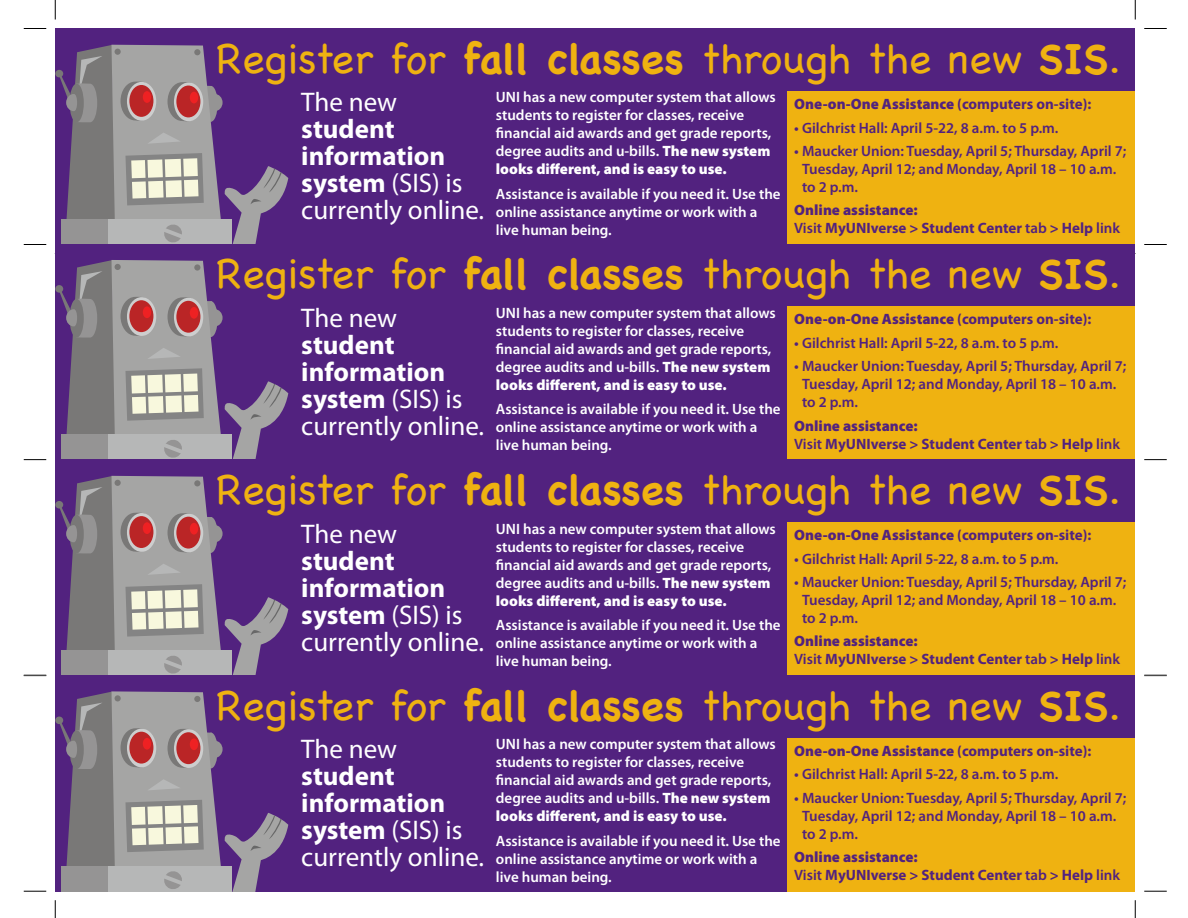
<style>
.page{position:relative;width:1188px;height:918px;background:#fff}
.page>*{position:absolute;margin:0;border:0;box-sizing:border-box;transform-origin:0 0}
.t1{font:42px "Chalkboard";color:#efb211}
.t2{font:700 27px/27px "Myriad Pro";color:#fff}
.t3{font:27px "Myriad Pro";color:#fff}
.t4{font:600 15px/18px "Myriad Pro";color:#fff}
.t5{font:600 15px/18px "Myriad Pro";color:#52227f}
.t6{font:700 15px/18px "Myriad Pro";color:#52227f}
.t7{font:900 15px "Myriad Pro";color:#52227f}
.s1{font-weight:700}
.s2{font-weight:900}
.s3{font-weight:400}
.s4{font-weight:600}
</style>
<div class="page">
<div style="left:55px;top:28px;width:1080px;height:216px;background:#52227f"></div>
<div style="left:788px;top:91px;width:347px;height:153px;background:#efb211"></div>
<svg style="left:24px;top:28px;width:22px;height:1px"></svg>
<svg style="left:1144px;top:28px;width:23px;height:1px"></svg>
<svg style="left:24px;top:244px;width:22px;height:1px"></svg>
<svg style="left:55px;top:0;width:1px;height:20px"></svg>
<svg style="left:1135px;top:0;width:1px;height:20px"></svg>
<div style="left:55px;top:244px;width:1080px;height:216px;background:#52227f"></div>
<div style="left:788px;top:306px;width:347px;height:154px;background:#efb211"></div>
<svg style="left:1144px;top:244px;width:23px;height:1px"></svg>
<svg style="left:55px;top:45px;width:233px;height:199px"></svg>
<div style="left:55px;top:460px;width:1080px;height:216px;background:#52227f"></div>
<div style="left:788px;top:522px;width:347px;height:154px;background:#efb211"></div>
<svg style="left:24px;top:459px;width:22px;height:1px"></svg>
<svg style="left:1144px;top:459px;width:23px;height:2px"></svg>
<svg style="left:55px;top:260px;width:233px;height:199px"></svg>
<div style="left:55px;top:675px;width:1080px;height:216px;background:#52227f"></div>
<svg style="left:55px;top:691px;width:233px;height:200px"></svg>
<div style="left:55px;top:717px;width:8px;height:7px;background:#797877;border-radius:50%"></div>
<div style="left:788px;top:738px;width:347px;height:153px;background:#efb211"></div>
<svg style="left:24px;top:675px;width:22px;height:1px"></svg>
<svg style="left:1144px;top:675px;width:23px;height:1px"></svg>
<svg style="left:24px;top:891px;width:22px;height:1px"></svg>
<svg style="left:1144px;top:891px;width:23px;height:1px"></svg>
<svg style="left:55px;top:476px;width:233px;height:199px"></svg>
<svg style="left:54px;top:900px;width:2px;height:18px"></svg>
<svg style="left:1134px;top:900px;width:2px;height:18px"></svg>
<h1 class="t1" style="left:216px;top:34px;width:906px">Register for <span class="s1">fall classes</span> through the new <span class="s1">SIS</span>.</h1>
<p class="t4" style="left:496px;top:88px;width:281px">UNI has a new computer system that allows students to register for classes, receive financial aid awards and get grade reports, degree audits and u-bills. <span class="s2">The new system looks different, and is easy to use.</span></p>
<p class="t4" style="left:496px;top:185px;width:286px">Assistance is available if you need it. Use the online assistance anytime or work with a live human being.</p>
<h2 class="t3" style="left:301px;top:86px;width:97px">The new</h2>
<h2 class="t2" style="left:301px;top:115px;width:184px">student information system <span class="s3">(SIS) is currently online.</span></h2>
<h1 class="t1" style="left:216px;top:249px;width:906px">Register for <span class="s1">fall classes</span> through the new <span class="s1">SIS</span>.</h1>
<p class="t4" style="left:496px;top:303px;width:281px">UNI has a new computer system that allows students to register for classes, receive financial aid awards and get grade reports, degree audits and u-bills. <span class="s2">The new system looks different, and is easy to use.</span></p>
<p class="t4" style="left:496px;top:400px;width:286px">Assistance is available if you need it. Use the online assistance anytime or work with a live human being.</p>
<p class="t7" style="left:794px;top:94px;width:299px">One-on-One Assistance <span class="s1">(computers on-site):</span></p>
<p class="t5" style="left:794px;top:118px;width:266px">• Gilchrist Hall: April 5-22, 8 a.m. to 5 p.m.</p>
<p class="t5" style="left:802px;top:142px;width:326px;text-indent:-8px">• Maucker Union: Tuesday, April 5; Thursday, April 7;<br>Tuesday, April 12; and Monday, April 18 – 10 a.m. to 2 p.m.</p>
<p class="t6" style="left:794px;top:201px;width:327px"><span class="s2">Online assistance:<br></span><span class="s4">Visit</span> MyUNIverse &gt; Student Center <span class="s4">tab</span> &gt; Help <span class="s4">link</span></p>
<h2 class="t3" style="left:301px;top:301px;width:97px">The new</h2>
<h2 class="t2" style="left:301px;top:330px;width:184px">student information system <span class="s3">(SIS) is currently online.</span></h2>
<h1 class="t1" style="left:216px;top:465px;width:906px">Register for <span class="s1">fall classes</span> through the new <span class="s1">SIS</span>.</h1>
<p class="t4" style="left:496px;top:519px;width:281px">UNI has a new computer system that allows students to register for classes, receive financial aid awards and get grade reports, degree audits and u-bills. <span class="s2">The new system looks different, and is easy to use.</span></p>
<p class="t4" style="left:496px;top:616px;width:286px">Assistance is available if you need it. Use the online assistance anytime or work with a live human being.</p>
<p class="t7" style="left:794px;top:309px;width:299px">One-on-One Assistance <span class="s1">(computers on-site):</span></p>
<p class="t5" style="left:794px;top:333px;width:266px">• Gilchrist Hall: April 5-22, 8 a.m. to 5 p.m.</p>
<p class="t5" style="left:802px;top:357px;width:326px;text-indent:-8px">• Maucker Union: Tuesday, April 5; Thursday, April 7;<br>Tuesday, April 12; and Monday, April 18 – 10 a.m. to 2 p.m.</p>
<p class="t6" style="left:794px;top:416px;width:327px"><span class="s2">Online assistance:<br></span><span class="s4">Visit</span> MyUNIverse &gt; Student Center <span class="s4">tab</span> &gt; Help <span class="s4">link</span></p>
<h2 class="t3" style="left:301px;top:517px;width:97px">The new</h2>
<h2 class="t2" style="left:301px;top:546px;width:184px">student information system <span class="s3">(SIS) is currently online.</span></h2>
<h1 class="t1" style="left:216px;top:681px;width:906px">Register for <span class="s1">fall classes</span> through the new <span class="s1">SIS</span>.</h1>
<p class="t4" style="left:496px;top:735px;width:281px">UNI has a new computer system that allows students to register for classes, receive financial aid awards and get grade reports, degree audits and u-bills. <span class="s2">The new system looks different, and is easy to use.</span></p>
<p class="t4" style="left:496px;top:831px;width:286px">Assistance is available if you need it. Use the online assistance anytime or work with a live human being.</p>
<p class="t7" style="left:794px;top:525px;width:299px">One-on-One Assistance <span class="s1">(computers on-site):</span></p>
<p class="t5" style="left:794px;top:549px;width:266px">• Gilchrist Hall: April 5-22, 8 a.m. to 5 p.m.</p>
<p class="t5" style="left:802px;top:573px;width:326px;text-indent:-8px">• Maucker Union: Tuesday, April 5; Thursday, April 7;<br>Tuesday, April 12; and Monday, April 18 – 10 a.m. to 2 p.m.</p>
<p class="t6" style="left:794px;top:632px;width:327px"><span class="s2">Online assistance:<br></span><span class="s4">Visit</span> MyUNIverse &gt; Student Center <span class="s4">tab</span> &gt; Help <span class="s4">link</span></p>
<h2 class="t3" style="left:301px;top:732px;width:97px">The new</h2>
<h2 class="t2" style="left:301px;top:762px;width:184px">student information system <span class="s3">(SIS) is currently online.</span></h2>
<p class="t7" style="left:794px;top:741px;width:299px">One-on-One Assistance <span class="s1">(computers on-site):</span></p>
<p class="t5" style="left:794px;top:765px;width:266px">• Gilchrist Hall: April 5-22, 8 a.m. to 5 p.m.</p>
<p class="t5" style="left:802px;top:788px;width:326px;text-indent:-8px">• Maucker Union: Tuesday, April 5; Thursday, April 7;<br>Tuesday, April 12; and Monday, April 18 – 10 a.m. to 2 p.m.</p>
<p class="t6" style="left:794px;top:848px;width:327px"><span class="s2">Online assistance:<br></span><span class="s4">Visit</span> MyUNIverse &gt; Student Center <span class="s4">tab</span> &gt; Help <span class="s4">link</span></p>
</div>
